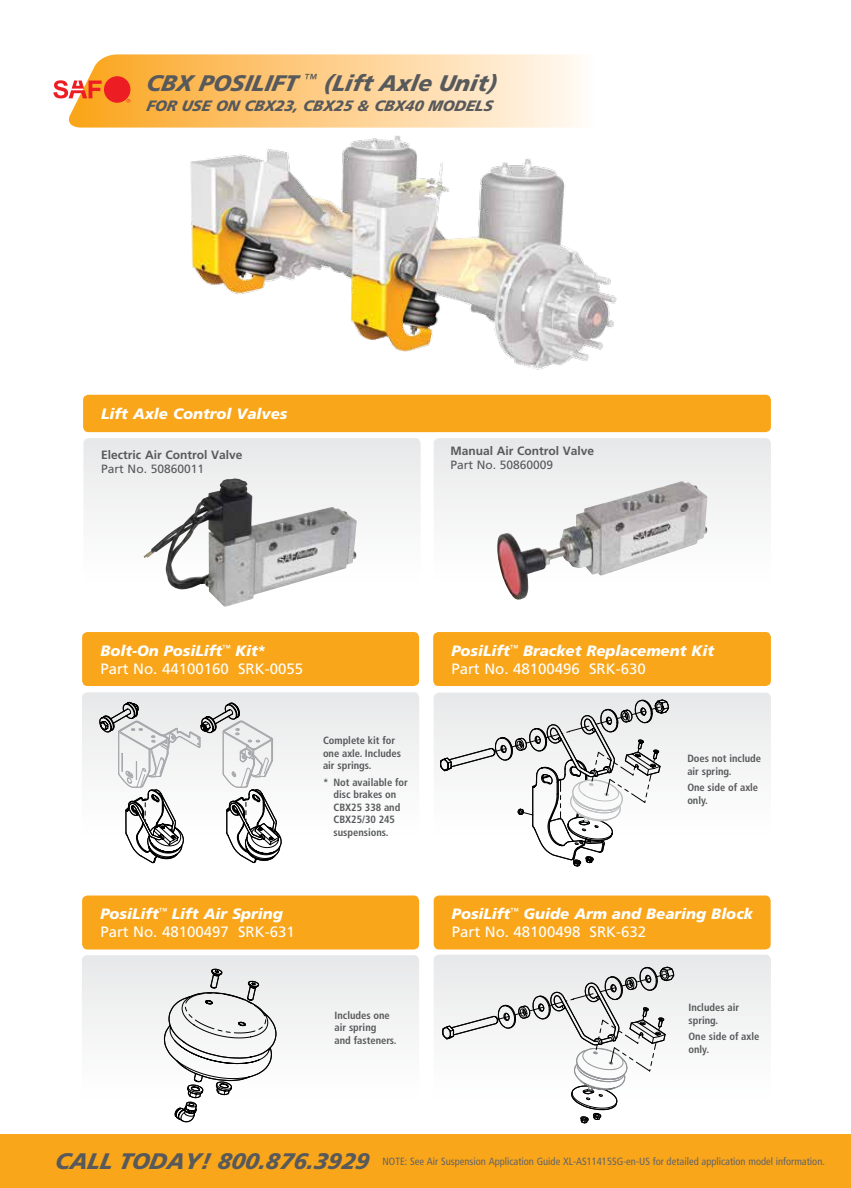
<style>
.page{position:relative;width:851px;height:1188px;background:#fff}
.page>*{position:absolute;margin:0;border:0;box-sizing:border-box;transform-origin:0 0}
.t1{font:italic 900 22.5px "Frutiger";color:#58595b}
.t2{font:italic 900 15px/18px "Frutiger";color:#fff}
.t3{font:15px/18px "Frutiger";color:#fff}
.t4{font:italic 900 15px "Frutiger";color:#58595b}
.t5{font:700 12px "Frutiger";color:#58595b}
.t6{font:12px "Frutiger";color:#58595b}
.t7{font:700 condensed 10.5px/12.6px "Frutiger";color:#58595b}
.t8{font:condensed 10.5px "Frutiger";color:#636466}
.s1{font-weight:900;font-style:italic}
.s2{font-weight:700}
.s3{font-weight:400;font-style:normal}
.s4{font-weight:900;font-style:italic;font-stretch:normal;font-size:22.5px;color:#58595b}
</style>
<div class="page">
<div style="left:434px;top:955px;width:336px;height:75px;background:#ececed"></div>
<svg style="left:442px;top:967px;width:232px;height:157px"></svg>
<svg style="left:82px;top:955px;width:337px;height:168px"></svg>
<svg style="left:164px;top:968px;width:113px;height:154px"></svg>
<div style="left:434px;top:693px;width:336px;height:75px;background:#ededee"></div>
<svg style="left:440px;top:700px;width:229px;height:167px"></svg>
<svg style="left:82px;top:692px;width:337px;height:172px"></svg>
<svg style="left:99px;top:702px;width:183px;height:161px"></svg>
<div style="left:83px;top:438px;width:337px;height:76px;background:#ececed"></div>
<img style="left:143px;top:478px;width:214px;height:129px">
<svg style="left:434px;top:438px;width:336px;height:94px"></svg>
<img style="left:497px;top:481px;width:210px;height:119px">
<div style="left:83px;top:395px;width:687px;height:37px;background:#faa61a;border-radius:5px"></div>
<svg style="left:68px;top:54px;width:513px;height:74px;background:#fdd08f"></svg>
<div style="left:104px;top:76px;width:26px;height:27px;background:#ed1d24;border-radius:50%"></div>
<svg style="left:53px;top:80px;width:49px;height:18px"></svg>
<svg style="left:126px;top:99px;width:4px;height:4px"></svg>
<img style="left:176px;top:122px;width:441px;height:248px">
<div style="left:0;top:1134px;width:850px;height:54px;background:#faa61a"></div>
<div style="left:82px;top:632px;width:337px;height:54px;background:#faa61a;border-radius:5px"></div>
<div style="left:82px;top:896px;width:337px;height:54px;background:#faa61a;border-radius:5px"></div>
<div style="left:433px;top:896px;width:337px;height:54px;background:#faa61a;border-radius:5px"></div>
<div style="left:433px;top:632px;width:337px;height:54px;background:#faa61a;border-radius:5px"></div>
<h1 class="t1" style="left:145px;top:69px;width:351px">CBX POSILIFT <sup>™</sup> (Lift Axle Unit)</h1>
<h2 class="t4" style="left:146px;top:97px;width:351px">FOR USE ON CBX23, CBX25 &amp; CBX40 M ODELS</h2>
<h2 class="t2" style="left:101px;top:405px;width:187px">Lift Axle Control Valves</h2>
<p class="t5" style="left:101px;top:447px;width:143px">Electric Air Control Valve</p>
<p class="t6" style="left:101px;top:462px;width:104px">Part No. 50860011</p>
<p class="t5" style="left:450px;top:443px;width:145px">Manual Air Control Valve</p>
<p class="t6" style="left:450px;top:458px;width:104px">Part No. 50860009</p>
<h2 class="t3" style="left:100px;top:642px;width:204px"><span class="s1">Bolt-On PosiLift</span><sup>™</sup> <span class="s1">Kit</span><span class="s2">*<br></span>Part No. 44100160 SRK-0055</h2>
<p class="t7" style="left:323px;top:734px;width:80px">Complete kit for one axle. Includes air springs.</p>
<p class="t7" style="left:333px;top:776px;width:76px;text-indent:-10px">* Not available for disc brakes on<br>CBX25 338 and<br>CBX25/30 245 suspensions.</p>
<h2 class="t2" style="left:451px;top:641px;width:264px">PosiLift<sup>™</sup> Bracket Replacement Kit<br><span class="s3">Part No. 48100496 SRK-630</span></h2>
<p class="t7" style="left:687px;top:752px;width:75px">Does not include air spring.</p>
<p class="t7" style="left:687px;top:781px;width:72px">One side of axle only.</p>
<h2 class="t3" style="left:100px;top:905px;width:196px"><span class="s1">PosiLift</span><sup>™</sup> <span class="s1">Lift Air Spring<br></span>Part No. 48100497 SRK-631</h2>
<h2 class="t2" style="left:452px;top:905px;width:302px">PosiLift<sup>™</sup> Guide Arm and Bearing Block<br><span class="s3">Part No. 48100498 SRK-632</span></h2>
<p class="t7" style="left:334px;top:1009px;width:63px">Includes one air spring<br>and fasteners.</p>
<p class="t7" style="left:688px;top:1001px;width:52px">Includes air spring.</p>
<p class="t7" style="left:688px;top:1030px;width:72px">One side of axle only.</p>
<p class="t8" style="left:54px;top:1155px;width:772px"><span class="s4">CALL TODAY! 800.876.3929</span> NOTE: See Air Suspension Application Guide XL-AS11415SG-en-US for detailed application model information.</p>
</div>
